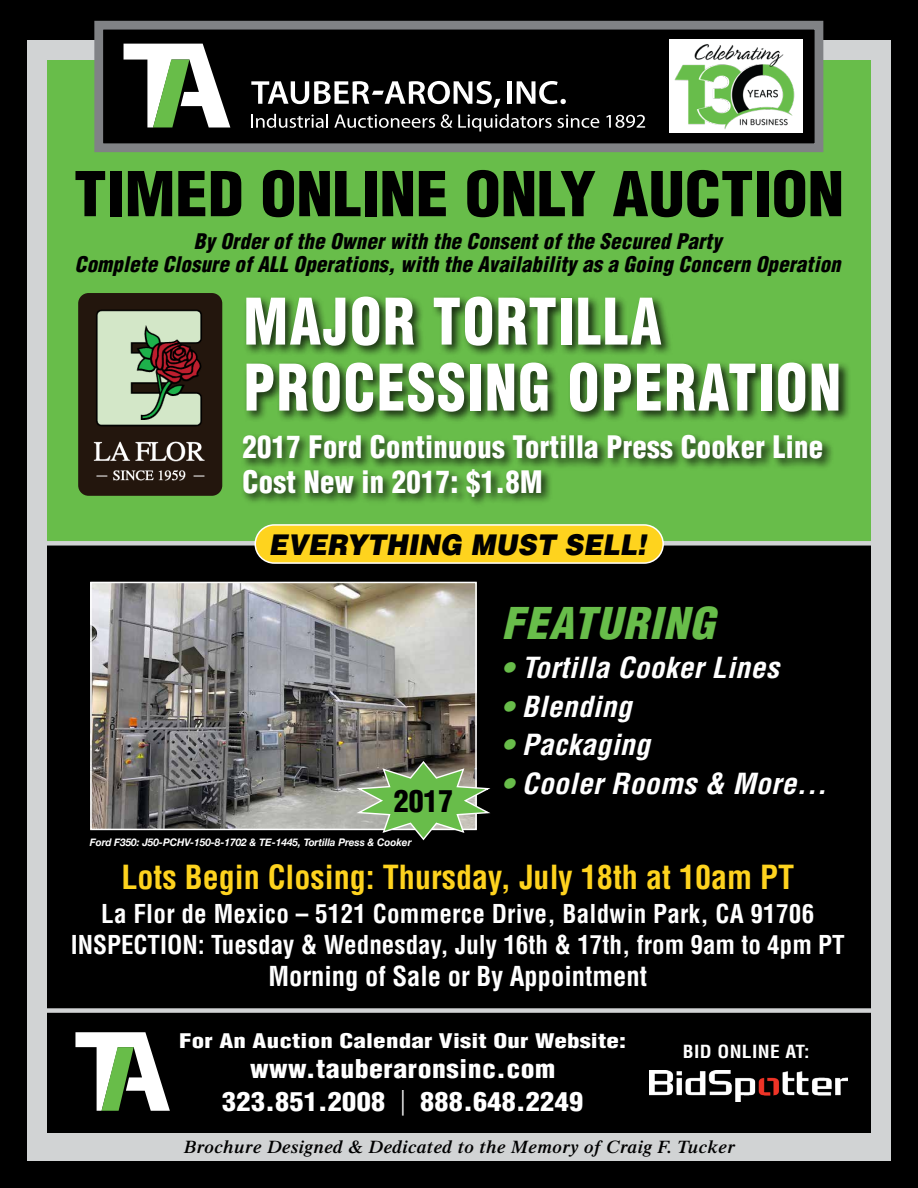
<style>
.page{position:relative;width:918px;height:1188px;background:#000}
.page>*{position:absolute;margin:0;border:0;box-sizing:border-box;transform-origin:0 0}
.t1{font:900 condensed 62.55px/66px "Helvetica";letter-spacing:.03em;color:#fff;scale:.91 1}
.t2{font:900 condensed 60.3px "Helvetica";color:#000;scale:1.08 1}
.t3{font:italic 900 condensed 42.75px "Helvetica";letter-spacing:.03em;color:#68bd4a;scale:1.05 1}
.t4{font:700 condensed 32.4px "Helvetica";color:#fed31e}
.t5{font:900 condensed 30.3px/34.5px "Helvetica";letter-spacing:.01em;color:#fff;scale:.95 1}
.t6{font:900 condensed 29.7px "Helvetica";color:#000}
.t7{font:italic 900 28.65px "Helvetica";color:#000;scale:.92 1}
.t8{font:italic 700 condensed 28.35px "Helvetica";letter-spacing:.01em;color:#fff;scale:1.05 1}
.t9{font:700 condensed 26.85px "Helvetica";color:#fff}
.t10{font:900 condensed 25.65px "Helvetica";letter-spacing:.01em;color:#fff;scale:1.1 1}
.t11{font:700 condensed 25.35px/31.5px "Helvetica";color:#fff;text-align:center}
.t12{font:900 condensed 25.2px "Helvetica";letter-spacing:.02em;color:#fff;scale:1.1 1}
.t13{font:italic 900 condensed 21px/22.5px "Helvetica";letter-spacing:.01em;color:#000;text-align:center}
.t14{font:900 condensed 19.65px "Helvetica";letter-spacing:.005em;color:#fff;scale:1.27 1}
.t15{font:italic 600 18px "Times";letter-spacing:.025em;color:#000;scale:1.05 1}
.t16{font:700 condensed 17.7px "Helvetica";letter-spacing:.02em;color:#fff;scale:1.1 1}
.t17{font:italic 700 10.5px "Helvetica Neue";color:#fff;scale:.95 1}
.s1{color:#68bd4a}
.s2{font-family:"Helvetica Neue";font-weight:300;font-stretch:normal}
</style>
<div class="page">
<div style="left:27px;top:40px;width:864px;height:1121px;background:#d1d3d4"></div>
<div style="left:47px;top:60px;width:824px;height:486px;background:#68bd4a"></div>
<div style="left:47px;top:546px;width:824px;height:587px;background:#000"></div>
<div style="left:40px;top:541px;width:843px;height:5px;background:#d1d3d4"></div>
<div style="left:99px;top:25px;width:720px;height:123px;background:#000"></div>
<svg style="left:124px;top:44px;width:106px;height:84px"></svg>
<svg style="left:251px;top:114px;width:77px;height:14px"></svg>
<svg style="left:334px;top:115px;width:101px;height:13px"></svg>
<svg style="left:441px;top:114px;width:158px;height:18px"></svg>
<svg style="left:606px;top:115px;width:39px;height:13px"></svg>
<svg style="left:251px;top:81px;width:249px;height:27px"></svg>
<div style="left:507px;top:81px;width:5px;height:23px;background:#fff"></div>
<svg style="left:517px;top:81px;width:49px;height:23px"></svg>
<div style="left:94px;top:21px;width:729px;height:131px;border:9px solid #808285"></div>
<img style="left:669px;top:40px;width:134px;height:93px">
<div style="left:46px;top:1008px;width:830px;height:5px;background:#d1d3d4"></div>
<div style="left:255px;top:525px;width:408px;height:38px;background:#fed31e;border-radius:19px"></div>
<div style="left:255px;top:524px;width:409px;height:40px;border:1px solid #fff;border-radius:19px"></div>
<svg style="left:75px;top:1032px;width:95px;height:79px"></svg>
<img style="left:650px;top:1070px;width:197px;height:32px">
<div style="left:679px;top:1039px;width:143px;height:33px;background:#000"></div>
<div style="left:243px;top:294px;width:608px;height:130px;background:#000;opacity:.75"></div>
<div style="left:241px;top:432px;width:594px;height:76px;background:#000;opacity:.75"></div>
<img style="left:93px;top:585px;width:381px;height:242px">
<div style="left:90px;top:582px;width:387px;height:248px;border:2px solid #fff"></div>
<svg style="left:354px;top:760px;width:137px;height:81px"></svg>
<img style="left:78px;top:293px;width:144px;height:203px">
<h2 class="t2" style="left:74px;top:156px;width:714px">TIMED ONLINE ONLY AUCTION</h2>
<p class="t13" style="left:75px;top:230px;width:767px">By Order of the Owner with the Consent of the Secured Party<br>Complete Closure of ALL Operations, with the Availability as a Going Concern Operation</p>
<h1 class="t1" style="left:244px;top:288px;width:658px">MAJOR TORTILLA<br>PROCESSING OPERATION</h1>
<h3 class="t5" style="left:243px;top:430px;width:613px">2017 Ford Continuous Tortilla Press Cooker Line<br>Cost New in 2017: $1.8M</h3>
<h3 class="t7" style="left:269px;top:526px;width:412px">EVERYTHING MUST SELL!</h3>
<h3 class="t6" style="left:394px;top:782px;width:61px">2017</h3>
<p class="t17" style="left:90px;top:834px;width:340px">Ford F350: J50-PCHV-150-8-1702 &amp; TE-1445, Tortilla Press &amp; Cooker</p>
<h3 class="t3" style="left:501px;top:597px;width:204px">FEATURING</h3>
<h3 class="t8" style="left:501px;top:650px;width:266px"><span class="s1">•</span> Tortilla Cooker Lines</h3>
<h3 class="t8" style="left:501px;top:689px;width:126px"><span class="s1">•</span> Blending</h3>
<h3 class="t8" style="left:501px;top:727px;width:143px"><span class="s1">•</span> Packaging</h3>
<h3 class="t8" style="left:501px;top:766px;width:312px"><span class="s1">•</span> Cooler Rooms &amp; More...</h3>
<h3 class="t4" style="left:121px;top:857px;width:674px">Lots Begin Closing: Thursday, July 18th at 10am PT</h3>
<p class="t11" style="left:71px;top:898px;width:776px">La Flor de Mexico – 5121 Commerce Drive, Baldwin Park, CA 91706<br>INSPECTION: Tuesday &amp; Wednesday, July 16th &amp; 17th, from 9am to 4pm PT</p>
<p class="t9" style="left:268px;top:959px;width:380px">Morning of Sale or By Appointment</p>
<p class="t14" style="left:179px;top:1029px;width:354px">For An Auction Calendar Visit Our Website:</p>
<p class="t12" style="left:250px;top:1053px;width:279px">www.tauberaronsinc.com</p>
<p class="t10" style="left:222px;top:1086px;width:330px">323.851.2008 <span class="s2">|</span> 888.648.2249</p>
<p class="t16" style="left:683px;top:1040px;width:117px">BID ONLINE AT:</p>
<p class="t15" style="left:184px;top:1137px;width:526px">Brochure Designed &amp; Dedicated to the Memory of Craig F. Tucker</p>
</div>
